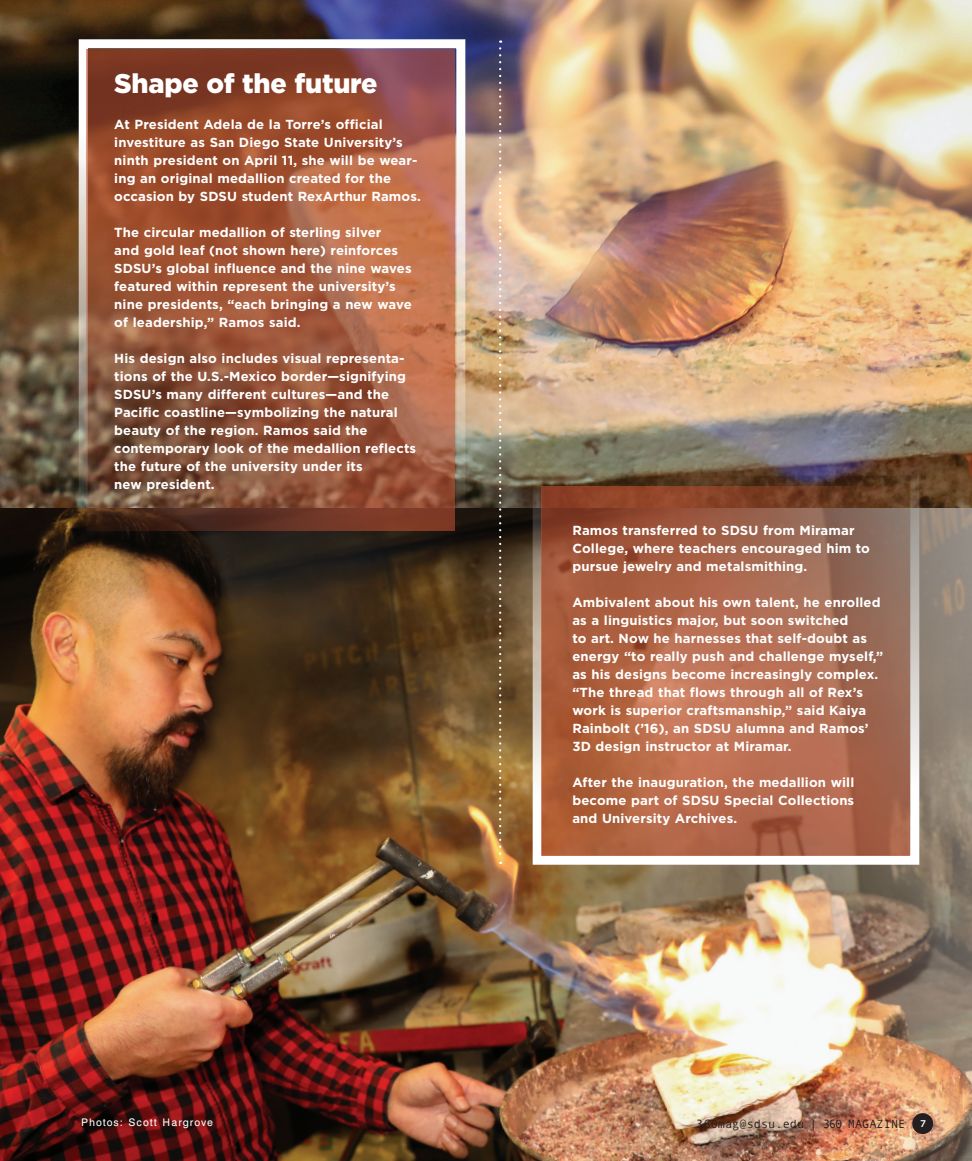
<style>
.page{position:relative;width:972px;height:1161px;background:#fff}
.page>*{position:absolute;margin:0;border:0;box-sizing:border-box;transform-origin:0 0}
.Body_Text-TIGHT{font:900 27px "Gotham";letter-spacing:-.01em;color:#fff}
.Body_Text-TIGHT-2{font:700 13.2px/18px "Gotham";letter-spacing:.01em;color:#fff}
.t1{font:12px "Andale Mono";color:#231f20}
.t2{font:10.5px "AT Triumvirate";letter-spacing:.1em;color:#fff}
.t3{font:500 9.75px "Gotham";color:#fff}
</style>
<div class="page">
<img style="left:0;top:507px;width:972px;height:654px">
<img style="left:0;top:0;width:972px;height:507px">
<img style="left:499px;top:41px;width:2px;height:823px">
<div style="left:79px;top:39px;width:386px;height:476px;border:9px solid #fff"></div>
<div style="left:912px;top:1113px;width:21px;height:21px;background:#231f20;border-radius:50%"></div>
<div style="left:533px;top:467px;width:386px;height:398px;border:9px solid #fff"></div>
<svg style="left:86px;top:49px;width:369px;height:481px;background:#975339"></svg>
<svg style="left:541px;top:486px;width:368px;height:370px;background:#a86448"></svg>
<p class="Body_Text-TIGHT" style="left:114px;top:67px;width:265px">Shape of the future</p>
<p class="Body_Text-TIGHT-2" style="left:114px;top:115px;width:308px">At President Adela de la Torre’s official investiture as San Diego State University’s ninth president on April 11, she will be wear&shy;ing an original medallion created for the occasion by SDSU student RexArthur Ramos.</p>
<p class="Body_Text-TIGHT-2" style="left:114px;top:223px;width:299px">The circular medallion of sterling silver<br>and gold leaf (not shown here) reinforces SDSU’s global influence and the nine waves featured within represent the university’s nine presidents, “each bringing a new wave of leadership,” Ramos said.</p>
<p class="Body_Text-TIGHT-2" style="left:114px;top:349px;width:303px">His design also includes visual representa&shy;tions of the U.S.-Mexico border—signifying SDSU’s many different cultures—and the Pacific coastline—symbolizing the natural beauty of the region. Ramos said the contemporary look of the medallion reflects the future of the university under its<br>new president.</p>
<p class="Body_Text-TIGHT-2" style="left:572px;top:521px;width:299px">Ramos transferred to SDSU from Miramar<br>College, where teachers encouraged him to pursue jewelry and metalsmithing.</p>
<p class="Body_Text-TIGHT-2" style="left:572px;top:593px;width:312px">Ambivalent about his own talent, he enrolled as a linguistics major, but soon switched<br>to art. Now he harnesses that self-doubt as energy “to really push and challenge myself,” as his designs become increasingly complex. “The thread that flows through all of Rex’s work is superior craftsmanship,” said Kaiya Rainbolt (’16), an SDSU alumna and Ramos’ 3D design instructor at Miramar.</p>
<p class="Body_Text-TIGHT-2" style="left:572px;top:773px;width:283px;text-align:justify">After the inauguration, the medallion will become part of SDSU Special Collections and University Archives.</p>
<p class="t2" style="left:81px;top:1115px;width:134px">Photos: Scott Hargrove</p>
<p class="t1" style="left:696px;top:1116px;width:211px">360mag@sdsu.edu | 360 MAGAZINE</p>
<p class="t3" style="left:920px;top:1117px;width:7px">7</p>
</div>
